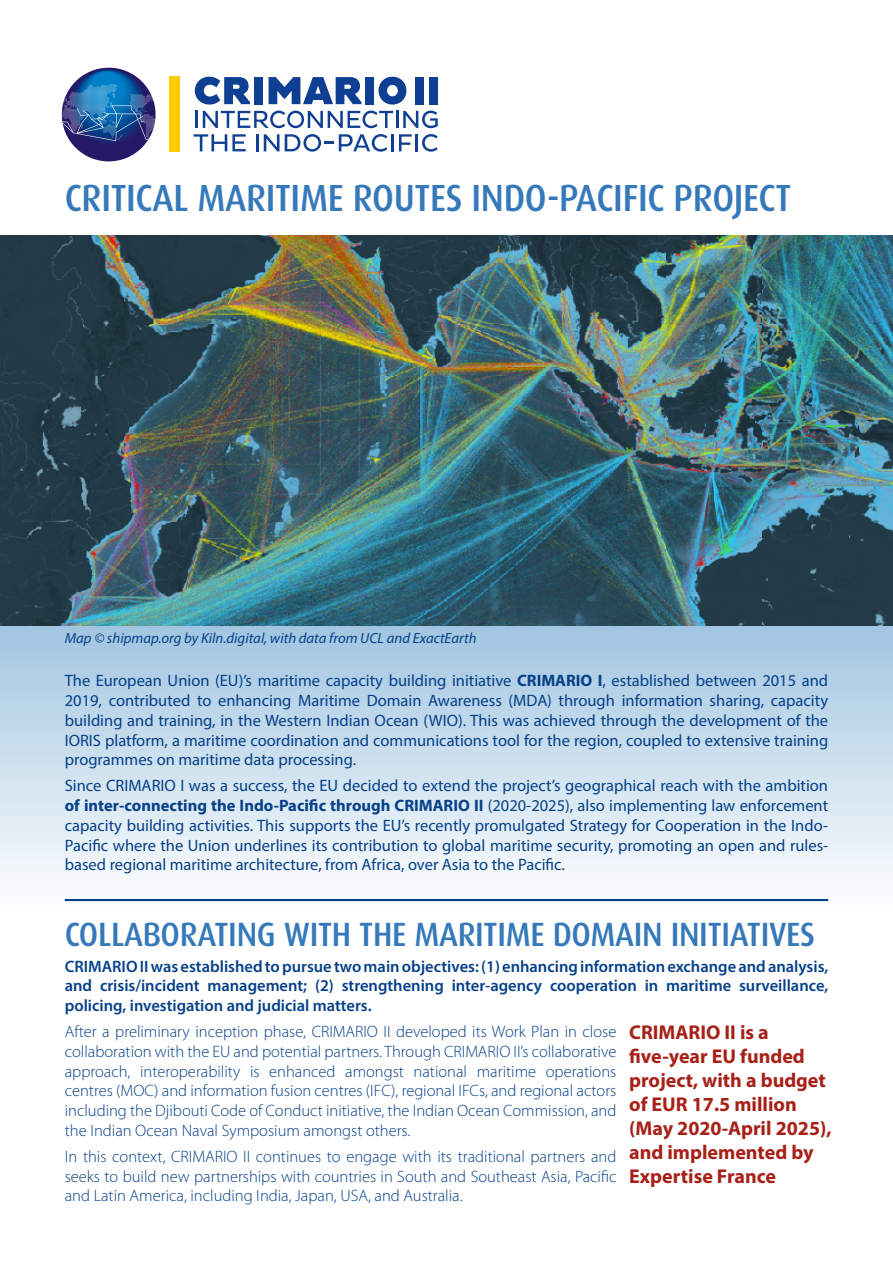
<style>
.page{position:relative;width:893px;height:1263px;background:#fff}
.page>*{position:absolute;margin:0;border:0;box-sizing:border-box;transform-origin:0 0}
.t1{font:500 37.8px "Dax";letter-spacing:-.01em;color:#3679bb;scale:.94 1}
.t2{font:500 33.6px "Dax";letter-spacing:-.01em;color:#3679bb;scale:.94 1}
.t3{font:700 19.95px/24px "Myriad Pro";color:#a72118}
.t4{font:16.5px/19.8px "Myriad Pro";color:#054089;text-align:justify}
.t5{font:300 16.5px/19.8px "Myriad Pro";color:#054089;text-align:justify}
.t6{font:600 16.5px/19.8px "Myriad Pro";color:#054089;text-align:justify}
.t7{font:italic 14.7px "Myriad Pro";color:#054089}
.s1{font-weight:700}
</style>
<div class="page">
<svg style="left:0;top:625px;width:893px;height:277px;background:#cde0ee"></svg>
<hr style="left:65px;top:899px;width:763px;height:2px;background:#054089">
<img style="left:0;top:236px;width:893px;height:389px">
<svg style="left:62px;top:68px;width:94px;height:93px;background:#1b347f"></svg>
<hr style="left:195px;top:111px;width:3px;height:17px;background:#0f3f93">
<svg style="left:203px;top:111px;width:235px;height:17px"></svg>
<svg style="left:194px;top:134px;width:52px;height:17px"></svg>
<hr style="left:256px;top:134px;width:3px;height:17px;background:#0f3f93">
<svg style="left:264px;top:134px;width:15px;height:17px"></svg>
<svg style="left:285px;top:134px;width:102px;height:18px"></svg>
<hr style="left:391px;top:134px;width:3px;height:17px;background:#0f3f93">
<svg style="left:399px;top:134px;width:13px;height:17px"></svg>
<hr style="left:415px;top:134px;width:3px;height:17px;background:#0f3f93">
<svg style="left:422px;top:134px;width:16px;height:18px"></svg>
<svg style="left:195px;top:77px;width:55px;height:28px"></svg>
<div style="left:254px;top:77px;width:9px;height:27px;background:#0f3f93"></div>
<svg style="left:269px;top:77px;width:92px;height:27px"></svg>
<div style="left:365px;top:77px;width:9px;height:27px;background:#0f3f93"></div>
<div style="left:415px;top:77px;width:9px;height:27px;background:#0f3f93"></div>
<div style="left:429px;top:77px;width:8px;height:27px;background:#0f3f93"></div>
<svg style="left:378px;top:77px;width:28px;height:28px"></svg>
<div style="left:169px;top:77px;width:11px;height:75px;background:#fc0"></div>
<svg style="left:62px;top:84px;width:93px;height:57px;background:#3a68a4"></svg>
<p class="t1" style="left:65px;top:177px;width:774px">CRITICAL MARITIME ROUTES INDO-PACIFIC PROJECT</p>
<p class="t7" style="left:65px;top:628px;width:413px">Map © shipmap.org by Kiln.digital, with data from UCL and ExactEarth</p>
<p class="t4" style="left:65px;top:670px;width:765px">The European Union (EU)’s maritime capacity building initiative <span class="s1">CRIMARIO I</span>, established between 2015 and 2019, contributed to enhancing Maritime Domain Awareness (MDA) through information sharing, capacity building and training, in the Western Indian Ocean (WIO). This was achieved through the development of the IORIS platform, a maritime coordination and communications tool for the region, coupled to extensive training programmes on maritime data processing.</p>
<p class="t4" style="left:65px;top:775px;width:765px">Since CRIMARIO I was a success, the EU decided to extend the project’s geographical reach with the ambition <span class="s1">of inter-connecting the Indo-Pacific through CRIMARIO II</span> (2020-2025), also implementing law enforcement capacity building activities. This supports the EU’s recently promulgated Strategy for Cooperation in the Indo-Pacific where the Union underlines its contribution to global maritime security, promoting an open and rules&shy;based regional maritime architecture, from Africa, over Asia to the Pacific.</p>
<p class="t2" style="left:65px;top:915px;width:800px">COLLABORATING WITH THE MARITIME DOMAIN INITIATIVES</p>
<p class="t6" style="left:65px;top:956px;width:765px">CRIMARIO II was established to pursue two main objectives: (1) enhancing information exchange and analysis, and crisis/incident management; (2) strengthening inter-agency cooperation in maritime surveillance, policing, investigation and judicial matters.</p>
<p class="t5" style="left:65px;top:1022px;width:553px">After a preliminary inception phase, CRIMARIO II developed its Work Plan in close collaboration with the EU and potential partners. Through CRIMARIO II’s collaborative approach, interoperability is enhanced amongst national maritime operations centres (MOC) and information fusion centres (IFC), regional IFCs, and regional actors including the Djibouti Code of Conduct initiative, the Indian Ocean Commission, and the Indian Ocean Naval Symposium amongst others.</p>
<p class="t5" style="left:65px;top:1146px;width:553px">In this context, CRIMARIO II continues to engage with its traditional partners and seeks to build new partnerships with countries in South and Southeast Asia, Pacific and Latin America, including India, Japan, USA, and Australia.</p>
<p class="t3" style="left:629px;top:1019px;width:204px">CRIMARIO II is a five-year EU funded project, with a budget of EUR 17.5 million (May 2020-April 2025), and implemented by<br>Expertise France</p>
</div>
